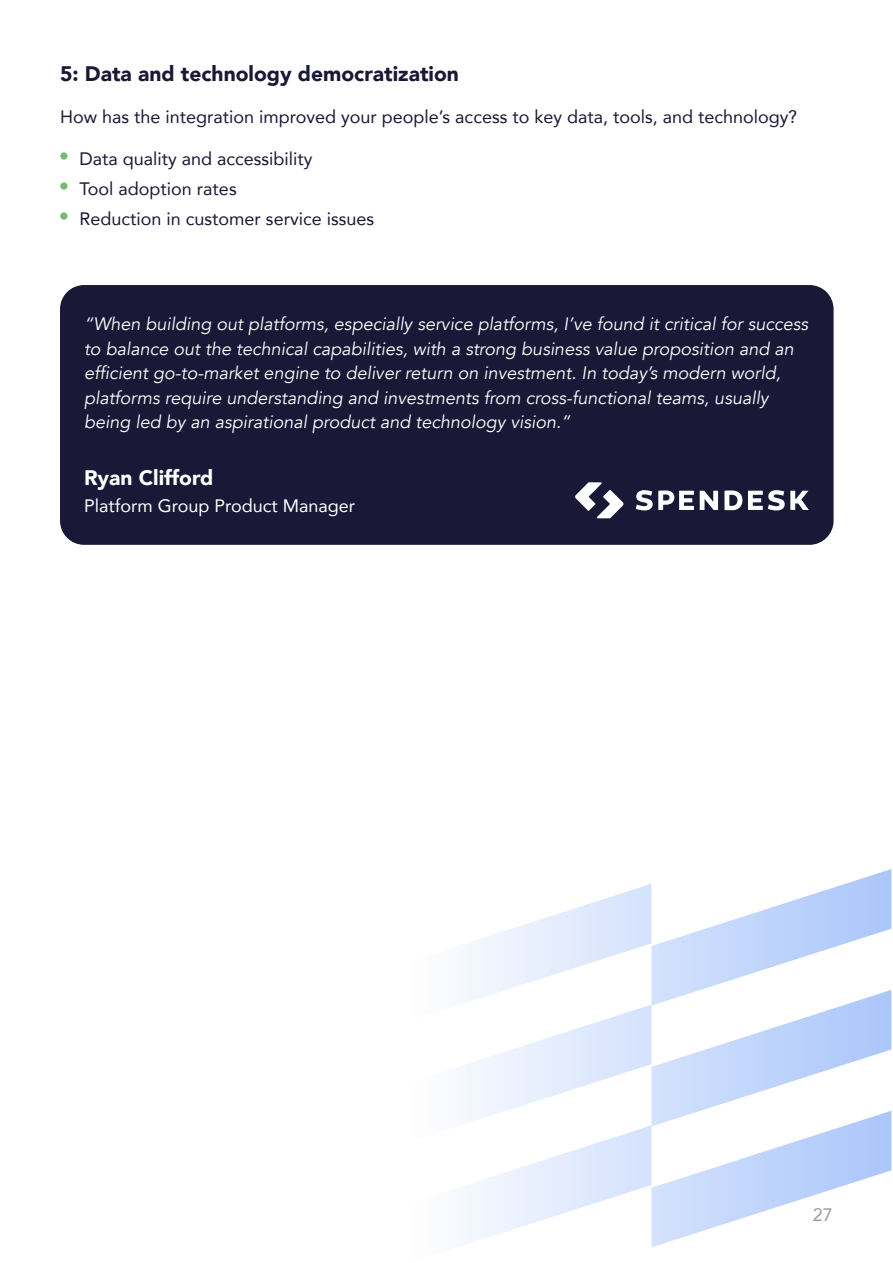
<style>
.page{position:relative;width:893px;height:1263px;background:#fff}
.page>*{position:absolute;margin:0;border:0;box-sizing:border-box;transform-origin:0 0}
.t1{font:900 21px "Avenir";color:#191836}
.t2{font:900 21px "Avenir";color:#fff}
.t3{font:italic 18px/24.6px "Avenir";color:#fff}
.t4{font:18px/30px "Avenir";color:#191836}
.t5{font:18px "Avenir";color:#fff}
.t6{font:18px "Avenir";color:#9d9d9c}
</style>
<div class="page">
<div style="left:60px;top:152px;width:8px;height:8px;background:#72bb6f;border-radius:50%"></div>
<div style="left:60px;top:182px;width:8px;height:8px;background:#72bb6f;border-radius:50%"></div>
<div style="left:60px;top:212px;width:8px;height:8px;background:#72bb6f;border-radius:50%"></div>
<svg style="left:466px;top:869px;width:425px;height:378px"></svg>
<div style="left:60px;top:285px;width:773px;height:260px;background:#191836;border-radius:24px"></div>
<svg style="left:575px;top:482px;width:234px;height:36px"></svg>
<p class="t1" style="left:60px;top:56px;width:400px">5: Data and technology democratization</p>
<p class="t4" style="left:60px;top:101px;width:739px">How has the integration improved your people’s access to key data, tools, and technology?</p>
<p class="t4" style="left:80px;top:143px;width:296px">Data quality and accessibility<br>Tool adoption rates<br>Reduction in customer service issues</p>
<p class="t3" style="left:84px;top:312px;width:725px">“When building out platforms, especially service platforms, I’ve found it critical for success to balance out the technical capabilities, with a strong business value proposition and an efficient go-to-market engine to deliver return on investment. In today’s modern world, platforms require understanding and investments from cross-functional teams, usually being led by an aspirational product and technology vision.”</p>
<p class="t2" style="left:84px;top:460px;width:131px">Ryan Clifford</p>
<p class="t5" style="left:84px;top:492px;width:273px">Platform Group Product Manager</p>
<p class="t6" style="left:813px;top:1200px;width:22px">27</p>
</div>
